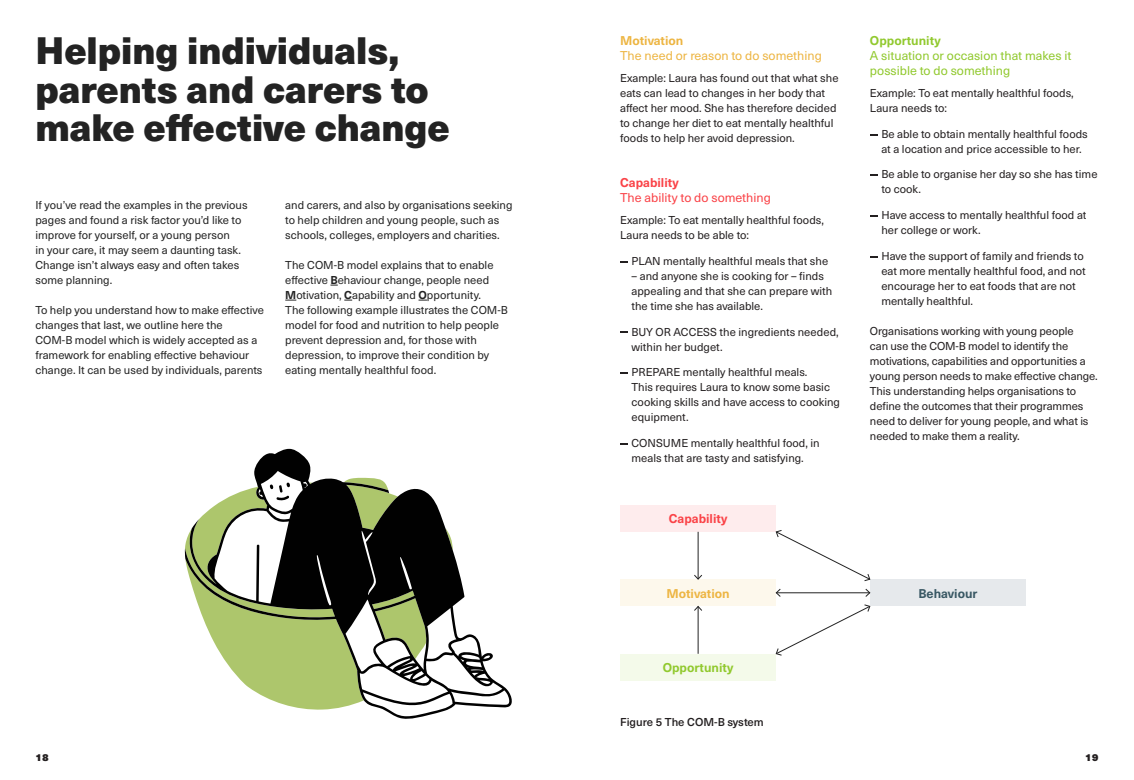
<style>
.page{position:relative;width:1134px;height:780px;background:#fff}
.page>*{position:absolute;margin:0;border:0;box-sizing:border-box;transform-origin:0 0}
.t1{font:900 37.5px/38.5px "Neue Haas Unica W1 G";color:#232323}
.t2{font:12.5px/15px "Neue Haas Unica W1 G";color:#91c92e}
.t3{font:12.5px/15px "Neue Haas Unica W1 G";color:#edb542}
.t4{font:12.5px/15px "Neue Haas Unica W1 G";color:#fa4247}
.t5{font:700 12.5px "Neue Haas Unica W1 G";color:#91c92e}
.t6{font:700 12.5px "Neue Haas Unica W1 G";color:#edb542}
.t7{font:700 12.5px "Neue Haas Unica W1 G";color:#fa4247}
.t8{font:700 12.5px "Neue Haas Unica W1 G";color:#385763}
.t9{font:11.25px/15px "Neue Haas Unica W1 G";color:#231f20}
.t10{font:11.25px/15px "Neue Haas Unica W1 G";color:#232323}
.t11{font:500 11.25px "Neue Haas Unica W1 G";color:#231f20}
.t12{font:10px "Neue Haas Unica W1 G X Black";color:#231f20}
.s1{font-weight:700}
</style>
<div class="page">
<svg style="left:620px;top:331px;width:7px;height:2px"></svg>
<svg style="left:620px;top:372px;width:7px;height:2px"></svg>
<svg style="left:870px;top:174px;width:7px;height:2px"></svg>
<svg style="left:254px;top:449px;width:258px;height:270px"></svg>
<svg style="left:185px;top:477px;width:241px;height:233px"></svg>
<div style="left:620px;top:579px;width:156px;height:27px;background:#fdf8ec"></div>
<div style="left:620px;top:653px;width:156px;height:27px;background:#f4faea"></div>
<div style="left:620px;top:505px;width:156px;height:26px;background:#feeced"></div>
<div style="left:870px;top:579px;width:156px;height:27px;background:#e6e9ec"></div>
<hr style="left:698px;top:606px;width:1px;height:47px;background:#232323">
<svg style="left:694px;top:606px;width:8px;height:5px"></svg>
<hr style="left:698px;top:531px;width:1px;height:48px;background:#232323">
<svg style="left:694px;top:574px;width:8px;height:5px"></svg>
<hr style="left:776px;top:592px;width:94px;height:1px;background:#232323">
<svg style="left:776px;top:588px;width:5px;height:9px"></svg>
<svg style="left:865px;top:588px;width:5px;height:9px"></svg>
<svg style="left:775px;top:530px;width:96px;height:51px"></svg>
<svg style="left:775px;top:604px;width:96px;height:51px"></svg>
<p class="t1" style="left:35px;top:29px;width:416px">Helping individuals, parents and carers to make effective change</p>
<p class="t10" style="left:35px;top:197px;width:214px">If you’ve read the examples in the previous pages and found a risk factor you’d like to improve for yourself, or a young person<br>in your care, it may seem a daunting task.<br>Change isn’t always easy and often takes some planning.</p>
<p class="t10" style="left:35px;top:302px;width:230px">To help you understand how to make effective changes that last, we outline here the<br>COM-B model which is widely accepted as a framework for enabling effective behaviour change. It can be used by individuals, parents</p>
<p class="t10" style="left:285px;top:197px;width:229px">and carers, and also by organisations seeking to help children and young people, such as schools, colleges, employers and charities.</p>
<p class="t10" style="left:285px;top:257px;width:224px">The COM-B model explains that to enable effective <span class="s1">B</span>ehaviour change, people need <span class="s1">M</span>otivation, <span class="s1">C</span>apability and <span class="s1">O</span>pportunity.<br>The following example illustrates the COM-B model for food and nutrition to help people prevent depression and, for those with depression, to improve their condition by eating mentally healthful food.</p>
<p class="t3" style="left:620px;top:32px;width:203px"><span class="s1">Motivation<br></span>The need or reason to do something</p>
<p class="t9" style="left:620px;top:70px;width:220px">Example: Laura has found out that what she eats can lead to changes in her body that affect her mood. She has therefore decided to change her diet to eat mentally healthful foods to help her avoid depression.</p>
<p class="t4" style="left:620px;top:174px;width:152px"><span class="s1">Capability<br></span>The ability to do something</p>
<p class="t9" style="left:620px;top:212px;width:205px">Example: To eat mentally healthful foods,<br>Laura needs to be able to:</p>
<p class="t9" style="left:631px;top:253px;width:198px">PLAN mentally healthful meals that she</p>
<p class="t9" style="left:631px;top:268px;width:202px">– and anyone she is cooking for – finds appealing and that she can prepare with the time she has available.</p>
<p class="t9" style="left:631px;top:323px;width:209px">BUY OR ACCESS the ingredients needed, within her budget.</p>
<p class="t9" style="left:631px;top:364px;width:210px">PREPARE mentally healthful meals.<br>This requires Laura to know some basic cooking skills and have access to cooking equipment.</p>
<p class="t9" style="left:631px;top:435px;width:190px">CONSUME mentally healthful food, in meals that are tasty and satisfying.</p>
<p class="t7" style="left:669px;top:509px;width:60px">Capability</p>
<p class="t6" style="left:666px;top:583px;width:65px">Motivation</p>
<p class="t5" style="left:663px;top:658px;width:72px">Opportunity</p>
<p class="t11" style="left:620px;top:713px;width:145px">Figure 5 The COM-B system</p>
<p class="t2" style="left:870px;top:32px;width:203px"><span class="s1">Opportunity<br></span>A situation or occasion that makes it possible to do something</p>
<p class="t9" style="left:870px;top:85px;width:205px">Example: To eat mentally healthful foods,<br>Laura needs to:</p>
<p class="t9" style="left:881px;top:126px;width:208px">Be able to obtain mentally healthful foods at a location and price accessible to her.</p>
<p class="t9" style="left:881px;top:166px;width:218px">Be able to organise her day so she has time to cook.</p>
<p class="t9" style="left:881px;top:207px;width:207px">Have access to mentally healthful food at her college or work.</p>
<p class="t9" style="left:881px;top:247px;width:206px">Have the support of family and friends to eat more mentally healthful food, and not encourage her to eat foods that are not mentally healthful.</p>
<p class="t9" style="left:870px;top:322px;width:229px">Organisations working with young people<br>can use the COM-B model to identify the motivations, capabilities and opportunities a young person needs to make effective change.<br>This understanding helps organisations to define the outcomes that their programmes need to deliver for young people, and what is needed to make them a reality.</p>
<p class="t8" style="left:918px;top:583px;width:60px">Behaviour</p>
<p class="t12" style="left:35px;top:749px;width:15px">18</p>
<p class="t12" style="left:1085px;top:749px;width:15px">19</p>
</div>
